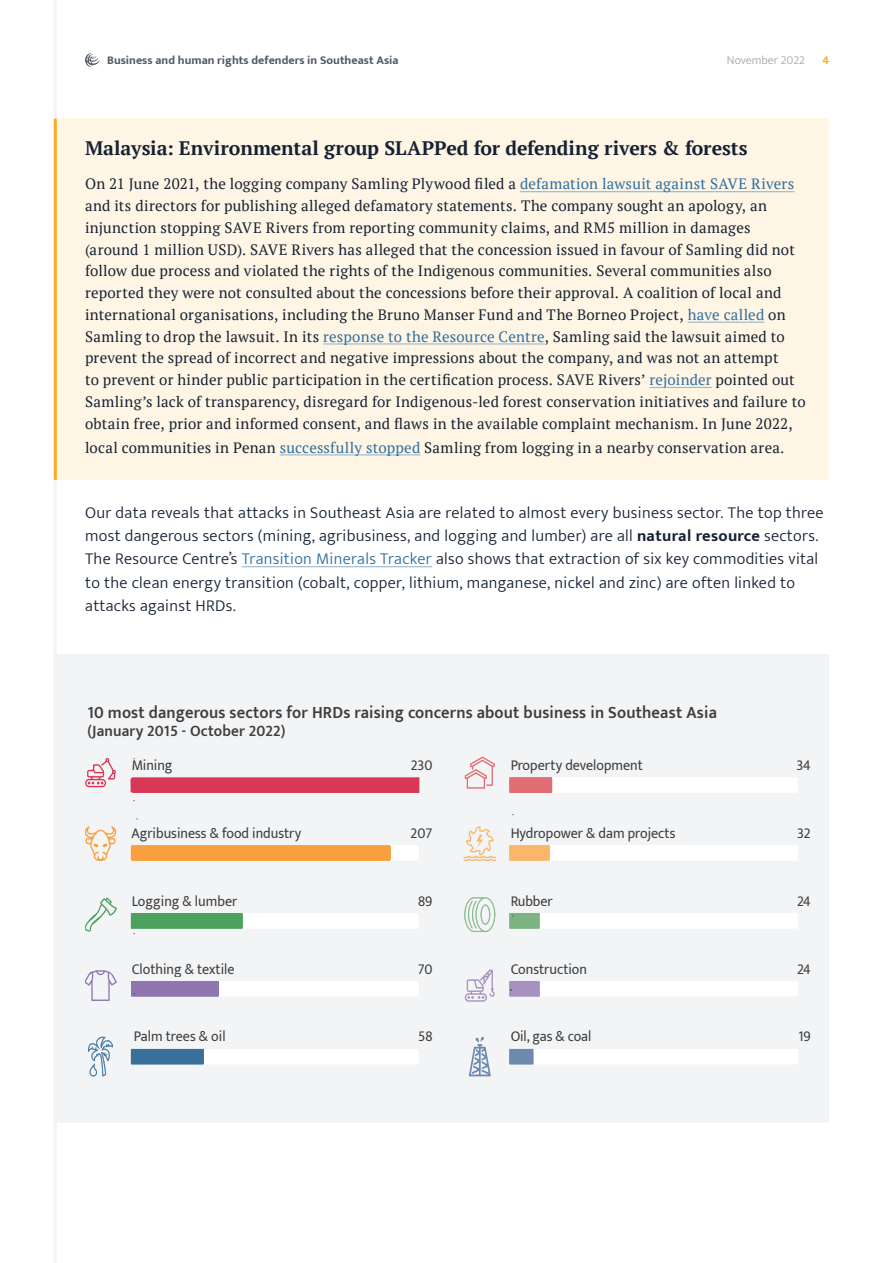
<style>
.page{position:relative;width:893px;height:1263px;background:#fff}
.page>*{position:absolute;margin:0;border:0;box-sizing:border-box;transform-origin:0 0}
.Insight_Title{font:700 19.5px "PT Serif";letter-spacing:-.005em;color:#152234}
.t1{font:600 17.55px "Mukta";letter-spacing:.01em;color:#3e3e3f;scale:.94 1}
.t2{font:300 16.5px/23.1px "Mukta";letter-spacing:.02em;color:#152234}
.t3{font:600 16.2px "Mukta";letter-spacing:.01em;color:#3e3e3f;scale:.94 1}
.Insight{font:15px/21.8px "PT Serif";letter-spacing:.015em;color:#152234}
.t4{font:14.85px "Mukta";color:#3e3e3f;scale:.94 1}
.t5{font:700 12px "Mukta";color:#505967}
.t6{font:300 12px "Mukta";color:#a1a7ae}
.t7{font:700 12px "Mukta";color:#ffaa23}
.s1{color:#2e6fa1}
.s2{font-weight:700}
</style>
<div class="page">
<hr style="left:54px;top:0;width:3px;height:1263px;background:#f3f4f5">
<div style="left:55px;top:119px;width:774px;height:361px;background:#fff5e4"></div>
<hr style="left:54px;top:119px;width:3px;height:361px;background:#ffaa23">
<hr style="left:520px;top:191px;width:274px;height:1px;background:#96b7d0">
<hr style="left:688px;top:322px;width:76px;height:1px;background:#96b7d0">
<hr style="left:323px;top:343px;width:222px;height:1px;background:#96b7d0">
<hr style="left:649px;top:387px;width:63px;height:1px;background:#96b7d0">
<hr style="left:280px;top:454px;width:140px;height:1px;background:#96b7d0">
<hr style="left:242px;top:566px;width:190px;height:1px;background:#96b7d0">
<div style="left:54px;top:655px;width:775px;height:468px;background:#f3f4f5"></div>
<svg style="left:85px;top:758px;width:31px;height:29px"></svg>
<svg style="left:131px;top:777px;width:288px;height:16px;background:#d93b59"></svg>
<svg style="left:85px;top:826px;width:31px;height:35px"></svg>
<svg style="left:131px;top:845px;width:288px;height:16px;background:#f8a951"></svg>
<svg style="left:85px;top:897px;width:32px;height:35px"></svg>
<svg style="left:85px;top:970px;width:32px;height:31px"></svg>
<svg style="left:131px;top:913px;width:288px;height:21px"></svg>
<svg style="left:131px;top:1049px;width:288px;height:15px"></svg>
<svg style="left:131px;top:981px;width:288px;height:15px"></svg>
<svg style="left:88px;top:1036px;width:25px;height:40px"></svg>
<svg style="left:469px;top:1037px;width:22px;height:39px"></svg>
<svg style="left:463px;top:826px;width:33px;height:35px"></svg>
<svg style="left:465px;top:757px;width:30px;height:32px"></svg>
<svg style="left:509px;top:913px;width:289px;height:15px"></svg>
<svg style="left:464px;top:897px;width:32px;height:35px"></svg>
<svg style="left:509px;top:1049px;width:289px;height:15px"></svg>
<svg style="left:509px;top:777px;width:289px;height:16px"></svg>
<svg style="left:465px;top:969px;width:30px;height:33px"></svg>
<svg style="left:509px;top:845px;width:289px;height:16px"></svg>
<svg style="left:509px;top:981px;width:289px;height:15px"></svg>
<svg style="left:85px;top:53px;width:15px;height:14px"></svg>
<p class="t5" style="left:107px;top:53px;width:293px">Business and human rights defenders in Southeast Asia</p>
<p class="t6" style="left:727px;top:53px;width:79px">November 2022</p>
<p class="t7" style="left:822px;top:53px;width:8px">4</p>
<p class="Insight_Title" style="left:85px;top:135px;width:664px">Malaysia: Environmental group SLAPPed for defending rivers &amp; forests</p>
<p class="Insight" style="left:85px;top:173px;width:722px">On 21 June 2021, the logging company Samling Plywood filed a <span class="s1">defamation lawsuit against SAVE Rivers </span>and its directors for publishing alleged defamatory statements. The company sought an apology, an injunction stopping SAVE Rivers from reporting community claims, and RM5 million in damages (around 1 million USD). SAVE Rivers has alleged that the concession issued in favour of Samling did not follow due process and violated the rights of the Indigenous communities. Several communities also reported they were not consulted about the concessions before their approval. A coalition of local and international organisations, including the Bruno Manser Fund and The Borneo Project, <span class="s1">have called</span> on Samling to drop the lawsuit. In its <span class="s1">response to the Resource Centre</span>, Samling said the lawsuit aimed to prevent the spread of incorrect and negative impressions about the company, and was not an attempt<br>to prevent or hinder public participation in the certification process. SAVE Rivers’ <span class="s1">rejoinder</span> pointed out Samling’s lack of transparency, disregard for Indigenous-led forest conservation initiatives and failure to obtain free, prior and informed consent, and flaws in the available complaint mechanism. In June 2022,</p>
<p class="Insight" style="left:85px;top:436px;width:701px">local communities in Penan <span class="s1">successfully stopped</span> Samling from logging in a nearby conservation area.</p>
<p class="t2" style="left:85px;top:501px;width:740px">Our data reveals that attacks in Southeast Asia are related to almost every business sector. The top three most dangerous sectors (mining, agribusiness, and logging and lumber) are all <span class="s2">natural resource</span> sectors.<br>The Resource Centre’s <span class="s1">Transition Minerals Tracker</span> also shows that extraction of six key commodities vital to the clean energy transition (cobalt, copper, lithium, manganese, nickel and zinc) are often linked to attacks against HRDs.</p>
<p class="t1" style="left:87px;top:702px;width:671px">10 most dangerous sectors for HRDs raising concerns about business in Southeast Asia</p>
<p class="t3" style="left:87px;top:721px;width:212px">(January 2015 - October 2022)</p>
<p class="t4" style="left:132px;top:756px;width:45px">Mining</p>
<p class="t4" style="left:510px;top:756px;width:142px">Property development</p>
<p class="t4" style="left:411px;top:756px;width:24px">230</p>
<p class="t4" style="left:796px;top:756px;width:17px">34</p>
<p class="t4" style="left:132px;top:824px;width:182px">Agribusiness &amp; food industry</p>
<p class="t4" style="left:411px;top:824px;width:25px">207</p>
<p class="t4" style="left:510px;top:824px;width:177px">Hydropower &amp; dam projects</p>
<p class="t4" style="left:797px;top:824px;width:16px">32</p>
<p class="t4" style="left:132px;top:892px;width:114px">Logging &amp; lumber</p>
<p class="t4" style="left:418px;top:892px;width:17px">89</p>
<p class="t4" style="left:510px;top:892px;width:47px">Rubber</p>
<p class="t4" style="left:797px;top:892px;width:16px">24</p>
<p class="t4" style="left:132px;top:960px;width:111px">Clothing &amp; textile</p>
<p class="t4" style="left:418px;top:960px;width:17px">70</p>
<p class="t4" style="left:510px;top:960px;width:83px">Construction</p>
<p class="t4" style="left:797px;top:960px;width:16px">24</p>
<p class="t4" style="left:134px;top:1027px;width:99px">Palm trees &amp; oil</p>
<p class="t4" style="left:418px;top:1027px;width:17px">58</p>
<p class="t4" style="left:510px;top:1027px;width:88px">Oil, gas &amp; coal</p>
<p class="t4" style="left:798px;top:1027px;width:15px">19</p>
</div>
